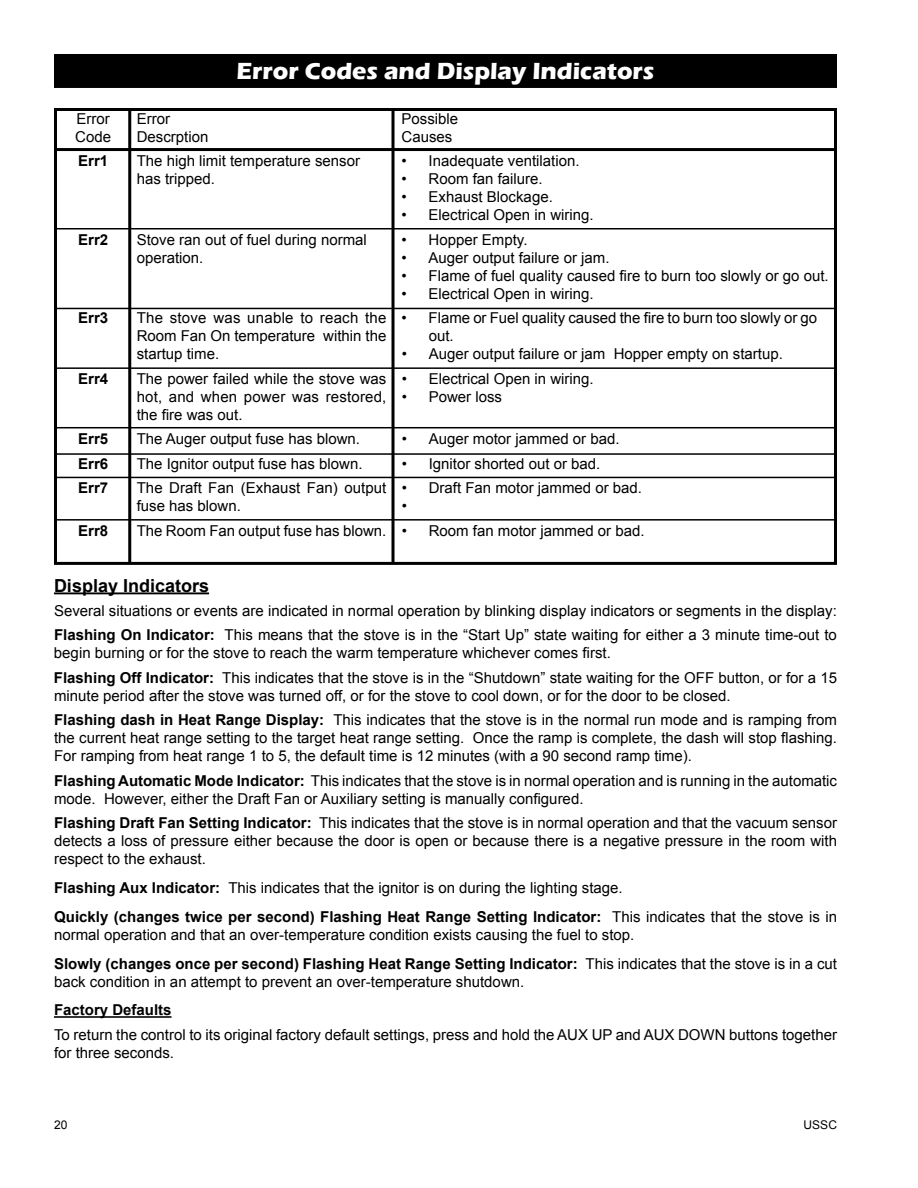
<style>
.page{position:relative;width:918px;height:1188px;background:#fff}
.page>*{position:absolute;margin:0;border:0;box-sizing:border-box;transform-origin:0 0}
.t1{font:700 24px "Eras ITC";color:#fff}
.t2{font:700 18px "Arial";color:#000}
.t3{font:15px/18px "Arial";color:#000}
.t4{font:700 15px/24.5px "Arial";color:#000;text-align:justify}
.t5{font:12px "Arial";color:#000}
.s1{font-weight:700}
.s2{font-weight:400}
</style>
<div class="page">
<div style="left:54px;top:108px;width:783px;height:457px;border:3px solid #000"></div>
<hr style="left:54px;top:148px;width:783px;height:3px;background:#000">
<hr style="left:128px;top:109px;width:3px;height:454px;background:#000">
<hr style="left:392px;top:109px;width:2px;height:454px;background:#000">
<hr style="left:54px;top:228px;width:783px;height:2px;background:#000">
<hr style="left:54px;top:308px;width:783px;height:1px;background:#000">
<hr style="left:54px;top:367px;width:783px;height:2px;background:#000">
<hr style="left:54px;top:427px;width:783px;height:1px;background:#000">
<hr style="left:54px;top:453px;width:783px;height:2px;background:#000">
<hr style="left:54px;top:477px;width:783px;height:1px;background:#000">
<hr style="left:54px;top:519px;width:783px;height:2px;background:#000">
<hr style="left:54px;top:592px;width:155px;height:2px;background:#000">
<hr style="left:54px;top:1016px;width:118px;height:2px;background:#000">
<div style="left:55px;top:55px;width:781px;height:32px;background:#000"></div>
<div style="left:54px;top:54px;width:783px;height:34px;border:2px solid #000"></div>
<p class="t3" style="left:75px;top:110px;width:37px">Error<br>Code</p>
<p class="t4" style="left:78px;top:149px;width:32px">Err1</p>
<p class="t4" style="left:78px;top:228px;width:32px">Err2</p>
<p class="t4" style="left:78px;top:306px;width:32px">Err3</p>
<p class="t4" style="left:78px;top:367px;width:32px">Err4</p>
<p class="t4" style="left:78px;top:427px;width:32px">Err5<br>Err6<br>Err7</p>
<p class="t4" style="left:78px;top:519px;width:32px">Err8</p>
<h1 class="t1" style="left:236px;top:58px;width:420px">Error Codes and Display Indicators</h1>
<p class="t3" style="left:137px;top:110px;width:73px">Error<br>Descrption</p>
<p class="t3" style="left:137px;top:152px;width:225px">The high limit temperature sensor has tripped.</p>
<p class="t3" style="left:137px;top:231px;width:232px">Stove ran out of fuel during normal operation.</p>
<p class="t3" style="left:137px;top:309px;width:251px;text-align:justify">The stove was unable to reach the Room Fan On temperature within the startup time.</p>
<p class="t3" style="left:137px;top:370px;width:251px;text-align:justify">The power failed while the stove was hot, and when power was restored, the fire was out.</p>
<p class="t3" style="left:137px;top:427px;width:251px;line-height:24.5px">The Auger output fuse has blown.<br>The Ignitor output fuse has blown.<br>The Draft Fan (Exhaust Fan) output</p>
<p class="t3" style="left:137px;top:494px;width:251px;line-height:24.5px">fuse has blown.<br>The Room Fan output fuse has blown.</p>
<p class="t3" style="left:402px;top:110px;width:58px">Possible<br>Causes</p>
<p class="t3" style="left:402px;top:152px;width:179px">• Inadequate ventilation.</p>
<p class="t3" style="left:402px;top:170px;width:143px">• Room fan failure.</p>
<p class="t3" style="left:402px;top:188px;width:153px">• Exhaust Blockage.</p>
<p class="t3" style="left:402px;top:206px;width:194px">• Electrical Open in wiring.</p>
<p class="t3" style="left:402px;top:231px;width:127px">• Hopper Empty.</p>
<p class="t3" style="left:402px;top:249px;width:209px">• Auger output failure or jam.</p>
<p class="t3" style="left:402px;top:267px;width:429px">• Flame of fuel quality caused fire to burn too slowly or go out.</p>
<p class="t3" style="left:402px;top:285px;width:194px">• Electrical Open in wiring.</p>
<p class="t3" style="left:429px;top:309px;width:390px;text-indent:-27px">• Flame or Fuel quality caused the fire to burn too slowly or go out.</p>
<p class="t3" style="left:402px;top:345px;width:383px">• Auger output failure or jam Hopper empty on startup.</p>
<p class="t3" style="left:402px;top:370px;width:194px">• Electrical Open in wiring.</p>
<p class="t3" style="left:402px;top:388px;width:102px">• Power loss</p>
<p class="t3" style="left:402px;top:430px;width:219px">• Auger motor jammed or bad.</p>
<p class="t3" style="left:402px;top:455px;width:200px">• Ignitor shorted out or bad.</p>
<p class="t3" style="left:402px;top:479px;width:242px">• Draft Fan motor jammed or bad. •</p>
<p class="t3" style="left:402px;top:522px;width:244px">• Room fan motor jammed or bad.</p>
<p class="t2" style="left:54px;top:573px;width:157px">Display Indicators</p>
<p class="t3" style="left:54px;top:599px;width:784px;line-height:24.5px">Several situations or events are indicated in normal operation by blinking display indicators or segments in the display:<br><span class="s1">Flashing On Indicator:</span> This means that the stove is in the “Start Up” state waiting for either a 3 minute time-out to</p>
<p class="t3" style="left:54px;top:641px;width:785px;line-height:24.5px">begin burning or for the stove to reach the warm temperature whichever comes first.<br><span class="s1">Flashing Off Indicator:</span> This indicates that the stove is in the “Shutdown” state waiting for the OFF button, or for a 15</p>
<p class="t3" style="left:54px;top:684px;width:785px;line-height:24.5px">minute period after the stove was turned off, or for the stove to cool down, or for the door to be closed.<br><span class="s1">Flashing dash in Heat Range Display:</span> This indicates that the stove is in the normal run mode and is ramping from</p>
<p class="t3" style="left:54px;top:729px;width:785px">the current heat range setting to the target heat range setting. Once the ramp is complete, the dash will stop flashing.<br>For ramping from heat range 1 to 5, the default time is 12 minutes (with a 90 second ramp time).</p>
<p class="t3" style="left:54px;top:772px;width:785px"><span class="s1">Flashing Automatic Mode Indicator:</span> This indicates that the stove is in normal operation and is running in the automatic mode. However, either the Draft Fan or Auxiliary setting is manually configured.</p>
<p class="t3" style="left:54px;top:814px;width:785px;text-align:justify"><span class="s1">Flashing Draft Fan Setting Indicator:</span> This indicates that the stove is in normal operation and that the vacuum sensor detects a loss of pressure either because the door is open or because there is a negative pressure in the room with respect to the exhaust.</p>
<p class="t4" style="left:54px;top:874px;width:784px;line-height:28.8px">Flashing Aux Indicator: <span class="s2">This indicates that the ignitor is on during the lighting stage.<br></span>Quickly (changes twice per second) Flashing Heat Range Setting Indicator: <span class="s2">This indicates that the stove is in</span></p>
<p class="t3" style="left:54px;top:920px;width:784px;line-height:28.8px">normal operation and that an over-temperature condition exists causing the fuel to stop.<br><span class="s1">Slowly (changes once per second) Flashing Heat Range Setting Indicator:</span> This indicates that the stove is in a cut</p>
<p class="t3" style="left:54px;top:972px;width:472px">back condition in an attempt to prevent an over-temperature shutdown.</p>
<p class="t4" style="left:54px;top:998px;width:119px">Factory Defaults</p>
<p class="t3" style="left:54px;top:1026px;width:784px">To return the control to its original factory default settings, press and hold the AUX UP and AUX DOWN buttons together for three seconds.</p>
<p class="t5" style="left:54px;top:1117px;width:15px">20</p>
<p class="t5" style="left:804px;top:1117px;width:35px">USSC</p>
</div>
